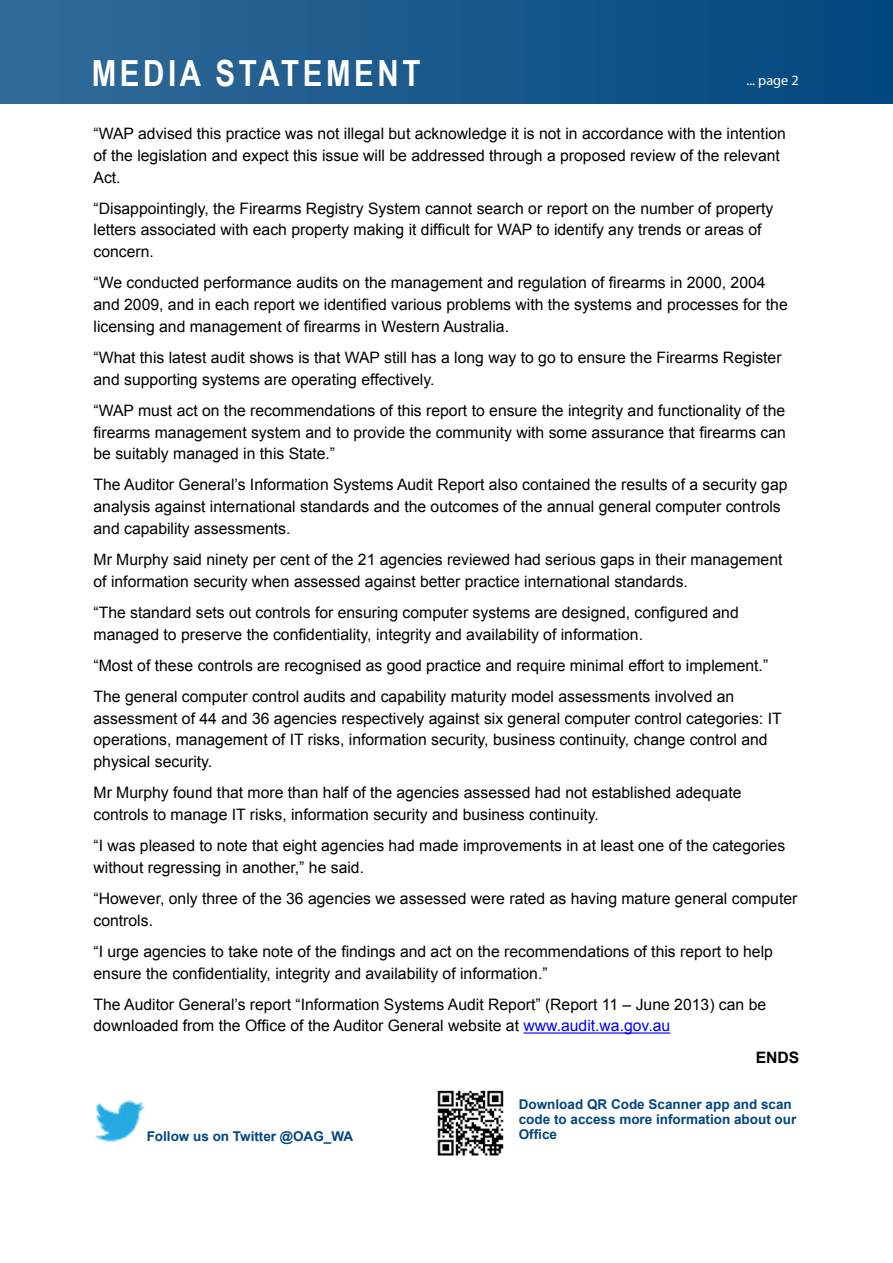
<style>
.page{position:relative;width:893px;height:1263px;background:#fff}
.page>*{position:absolute;margin:0;border:0;box-sizing:border-box;transform-origin:0 0}
.t1{font:700 36px "Arial Narrow";letter-spacing:.1em;color:#fff}
.t2{font:15.75px/21.8px "Arial";color:#000}
.t3{font:700 15.75px "Arial";color:#000}
.t4{font:14.25px "Myriad Pro";color:#fff}
.t5{font:700 13.5px/15px "Arial";color:#00467f}
.s1{color:#00f}
</style>
<div class="page">
<div style="left:0;top:0;width:893px;height:104px;background:linear-gradient(to right,#326b98,#01477f)"></div>
<img style="left:437px;top:1090px;width:67px;height:66px">
<img style="left:94px;top:1100px;width:51px;height:42px">
<hr style="left:523px;top:1032px;width:147px;height:1px;background:#00f">
<h1 class="t1" style="left:92px;top:46px;width:330px">MEDIA STATEMENT</h1>
<p class="t4" style="left:746px;top:71px;width:54px">... page 2</p>
<p class="t2" style="left:94px;top:123px;width:694px">“WAP advised this practice was not illegal but acknowledge it is not in accordance with the intention of the legislation and expect this issue will be addressed through a proposed review of the relevant<br>Act.</p>
<p class="t2" style="left:94px;top:197px;width:681px">“Disappointingly, the Firearms Registry System cannot search or report on the number of property letters associated with each property making it difficult for WAP to identify any trends or areas of concern.</p>
<p class="t2" style="left:94px;top:272px;width:696px">“We conducted performance audits on the management and regulation of firearms in 2000, 2004 and 2009, and in each report we identified various problems with the systems and processes for the licensing and management of firearms in Western Australia.</p>
<p class="t2" style="left:94px;top:347px;width:690px">“What this latest audit shows is that WAP still has a long way to go to ensure the Firearms Register and supporting systems are operating effectively.</p>
<p class="t2" style="left:94px;top:399px;width:694px;text-align:justify">“WAP must act on the recommendations of this report to ensure the integrity and functionality of the firearms management system and to provide the community with some assurance that firearms can be suitably managed in this State.”</p>
<p class="t2" style="left:94px;top:474px;width:695px">The Auditor General’s Information Systems Audit Report also contained the results of a security gap analysis against international standards and the outcomes of the annual general computer controls and capability assessments.</p>
<p class="t2" style="left:94px;top:549px;width:690px">Mr Murphy said ninety per cent of the 21 agencies reviewed had serious gaps in their management of information security when assessed against better practice international standards.</p>
<p class="t2" style="left:94px;top:602px;width:647px">“The standard sets out controls for ensuring computer systems are designed, configured and managed to preserve the confidentiality, integrity and availability of information.</p>
<p class="t2" style="left:94px;top:650px;width:676px;line-height:31px">“Most of these controls are recognised as good practice and require minimal effort to implement.”<br>The general computer control audits and capability maturity model assessments involved an</p>
<p class="t2" style="left:94px;top:707px;width:690px">assessment of 44 and 36 agencies respectively against six general computer control categories: IT operations, management of IT risks, information security, business continuity, change control and physical security.</p>
<p class="t2" style="left:94px;top:782px;width:649px">Mr Murphy found that more than half of the agencies assessed had not established adequate controls to manage IT risks, information security and business continuity.</p>
<p class="t2" style="left:94px;top:835px;width:693px">“I was pleased to note that eight agencies had made improvements in at least one of the categories without regressing in another,” he said.</p>
<p class="t2" style="left:94px;top:888px;width:705px">“However, only three of the 36 agencies we assessed were rated as having mature general computer controls.</p>
<p class="t2" style="left:94px;top:940px;width:681px">“I urge agencies to take note of the findings and act on the recommendations of this report to help ensure the confidentiality, integrity and availability of information.”</p>
<p class="t2" style="left:94px;top:993px;width:674px">The Auditor General’s report “Information Systems Audit Report” (Report 11 – June 2013) can be downloaded from the Office of the Auditor General website at <span class="s1">www.audit.wa.gov.au</span></p>
<p class="t3" style="left:756px;top:1046px;width:45px">ENDS</p>
<p class="t5" style="left:519px;top:1097px;width:279px">Download QR Code Scanner app and scan code to access more information about our</p>
<p class="t5" style="left:147px;top:1129px;width:208px">Follow us on Twitter @OAG_WA</p>
<p class="t5" style="left:519px;top:1127px;width:40px">Office</p>
</div>
